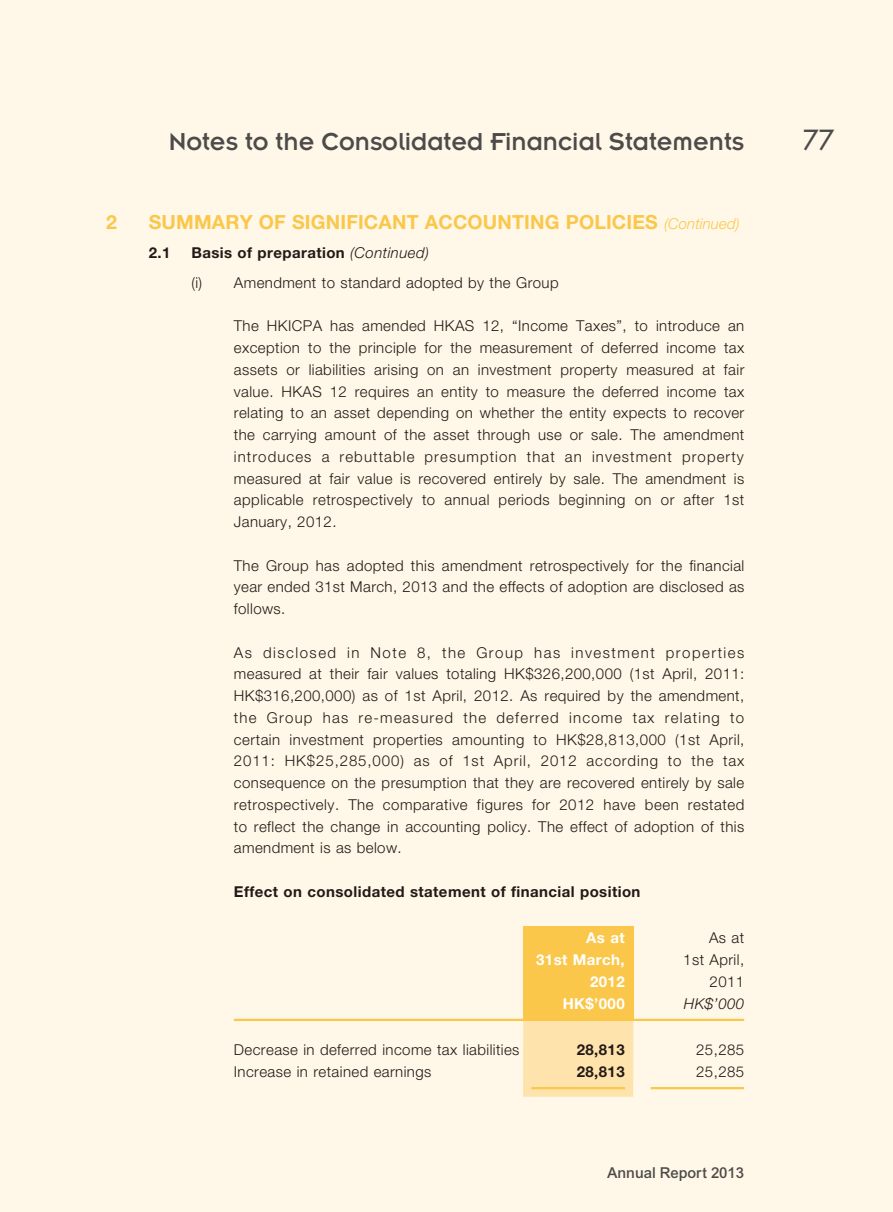
<style>
.page{position:relative;width:893px;height:1212px;background:#fff8e8}
.page>*{position:absolute;margin:0;border:0;box-sizing:border-box;transform-origin:0 0}
.t1{font:27px "Insignia LT Std";color:#4d4a4a}
.t2{font:500 27px "Futura Std";color:#4d4a4a}
.t3{font:700 19.5px "Helvetica Neue LT Std";letter-spacing:.01em;color:#fbc74b}
.t4{font:300 15px/21.8px "Helvetica Neue LT Std";letter-spacing:.03em;color:#231916;text-align:justify}
.t5{font:700 15px "Helvetica Neue LT Std";letter-spacing:.03em;color:#231916}
.t6{font:700 15px "Helvetica Neue LT Std";letter-spacing:.03em;color:#fff}
.t7{font:500 15px "Arial MT Std";color:#4d4a4a}
.t8{font:italic 300 15px "Helvetica Neue LT Std";color:#231916}
.s1{font-weight:300;font-style:italic;font-size:15px}
.s2{font-weight:700}
.s3{font-style:italic}
</style>
<div class="page">
<div style="left:523px;top:949px;width:111px;height:148px;background:#fee4ac"></div>
<div style="left:523px;top:926px;width:111px;height:94px;background:#fbc74b"></div>
<hr style="left:234px;top:1019px;width:510px;height:2px;background:#fbc74b">
<hr style="left:531px;top:1087px;width:94px;height:2px;background:#fbc74b">
<hr style="left:651px;top:1087px;width:93px;height:2px;background:#fbc74b">
<h1 class="t1" style="left:169px;top:128px;width:577px">Notes to the Consolidated Financial Statements</h1>
<h1 class="t2" style="left:803px;top:123px;width:33px">77</h1>
<h2 class="t3" style="left:106px;top:210px;width:12px">2</h2>
<h2 class="t3" style="left:149px;top:210px;width:592px">SUMMARY OF SIGNIFICANT ACCOUNTING POLICIES <span class="s1">(Continued)</span></h2>
<p class="t5" style="left:149px;top:243px;width:23px">2.1</p>
<p class="t4" style="left:191px;top:237px;width:369px;line-height:30.3px"><span class="s2">Basis of preparation</span> <span class="s3">(Continued)<br></span>(i) Amendment to standard adopted by the Group</p>
<p class="t4" style="left:234px;top:315px;width:512px">The HKICPA has amended HKAS 12, “Income Taxes”, to introduce an exception to the principle for the measurement of deferred income tax assets or liabilities arising on an investment property measured at fair value. HKAS 12 requires an entity to measure the deferred income tax relating to an asset depending on whether the entity expects to recover the carrying amount of the asset through use or sale. The amendment introduces a rebuttable presumption that an investment property measured at fair value is recovered entirely by sale. The amendment is applicable retrospectively to annual periods beginning on or after 1st January, 2012.</p>
<p class="t4" style="left:234px;top:554px;width:512px">The Group has adopted this amendment retrospectively for the financial year ended 31st March, 2013 and the effects of adoption are disclosed as follows.</p>
<p class="t4" style="left:234px;top:641px;width:512px">As disclosed in Note 8, the Group has investment properties measured at their fair values totaling HK$326,200,000 (1st April, 2011:<br>HK$316,200,000) as of 1st April, 2012. As required by the amendment, the Group has re-measured the deferred income tax relating to certain investment properties amounting to HK$28,813,000 (1st April, 2011: HK$25,285,000) as of 1st April, 2012 according to the tax consequence on the presumption that they are recovered entirely by sale retrospectively. The comparative figures for 2012 have been restated to reflect the change in accounting policy. The effect of adoption of this amendment is as below.</p>
<p class="t5" style="left:234px;top:882px;width:408px">Effect on consolidated statement of financial position</p>
<p class="t6" style="left:586px;top:929px;width:40px">As at</p>
<p class="t4" style="left:709px;top:927px;width:37px">As at</p>
<p class="t6" style="left:536px;top:950px;width:90px">31st March,</p>
<p class="t4" style="left:683px;top:949px;width:62px">1st April,</p>
<p class="t6" style="left:590px;top:972px;width:36px">2012</p>
<p class="t4" style="left:710px;top:970px;width:36px">2011</p>
<p class="t6" style="left:563px;top:994px;width:63px">HK$’000</p>
<p class="t8" style="left:684px;top:994px;width:62px">HK$’000</p>
<p class="t4" style="left:234px;top:1039px;width:287px">Decrease in deferred income tax liabilities</p>
<p class="t5" style="left:577px;top:1040px;width:49px">28,813</p>
<p class="t4" style="left:696px;top:1039px;width:49px">25,285</p>
<p class="t4" style="left:234px;top:1060px;width:199px">Increase in retained earnings</p>
<p class="t5" style="left:577px;top:1062px;width:49px">28,813</p>
<p class="t4" style="left:696px;top:1060px;width:49px">25,285</p>
<p class="t7" style="left:607px;top:1164px;width:139px">Annual Report 2013</p>
</div>
